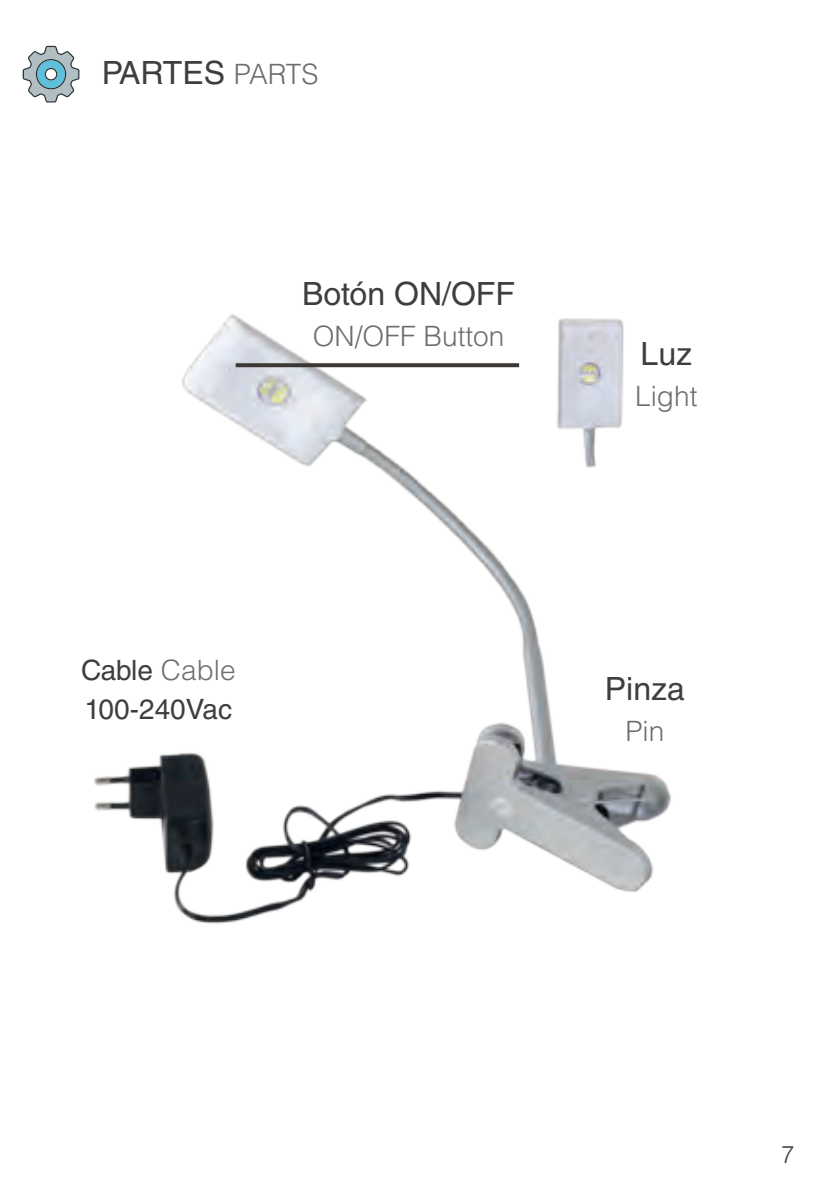
<style>
.page{position:relative;width:840px;height:1191px;background:#fff}
.page>*{position:absolute;margin:0;border:0;box-sizing:border-box;transform-origin:0 0}
.t1{font:32px "Helvetica LT Std";color:#3e3e3f}
.t2{font:300 28px "Helvetica LT Std";color:#6c6d70}
.t3{font:28px/39.6px "Helvetica LT Std";color:#3e3e3f}
.t4{font:300 24px "Helvetica LT Std";color:#3e3e3f}
.s1{font-weight:300;font-size:28px;color:#6c6d70}
.s2{font-weight:300;color:#736e6c}
</style>
<div class="page">
<img style="left:94px;top:314px;width:577px;height:610px">
<img style="left:351px;top:314px;width:320px;height:237px">
<svg style="left:235px;top:363px;width:284px;height:4px"></svg>
<svg style="left:23px;top:46px;width:56px;height:57px"></svg>
<p class="t1" style="left:102px;top:54px;width:218px">PARTES <span class="s1">PARTS</span></p>
<p class="t1" style="left:302px;top:275px;width:214px">Botón ON/OFF</p>
<p class="t2" style="left:312px;top:318px;width:193px">ON/OFF Button</p>
<p class="t1" style="left:640px;top:335px;width:53px">Luz</p>
<p class="t2" style="left:634px;top:379px;width:64px">Light</p>
<p class="t3" style="left:81px;top:650px;width:156px">Cable <span class="s2">Cable<br></span>100-240Vac</p>
<p class="t1" style="left:604px;top:670px;width:82px">Pinza</p>
<p class="t2" style="left:625px;top:714px;width:40px">Pin</p>
<p class="t4" style="left:780px;top:1139px;width:15px">7</p>
</div>
